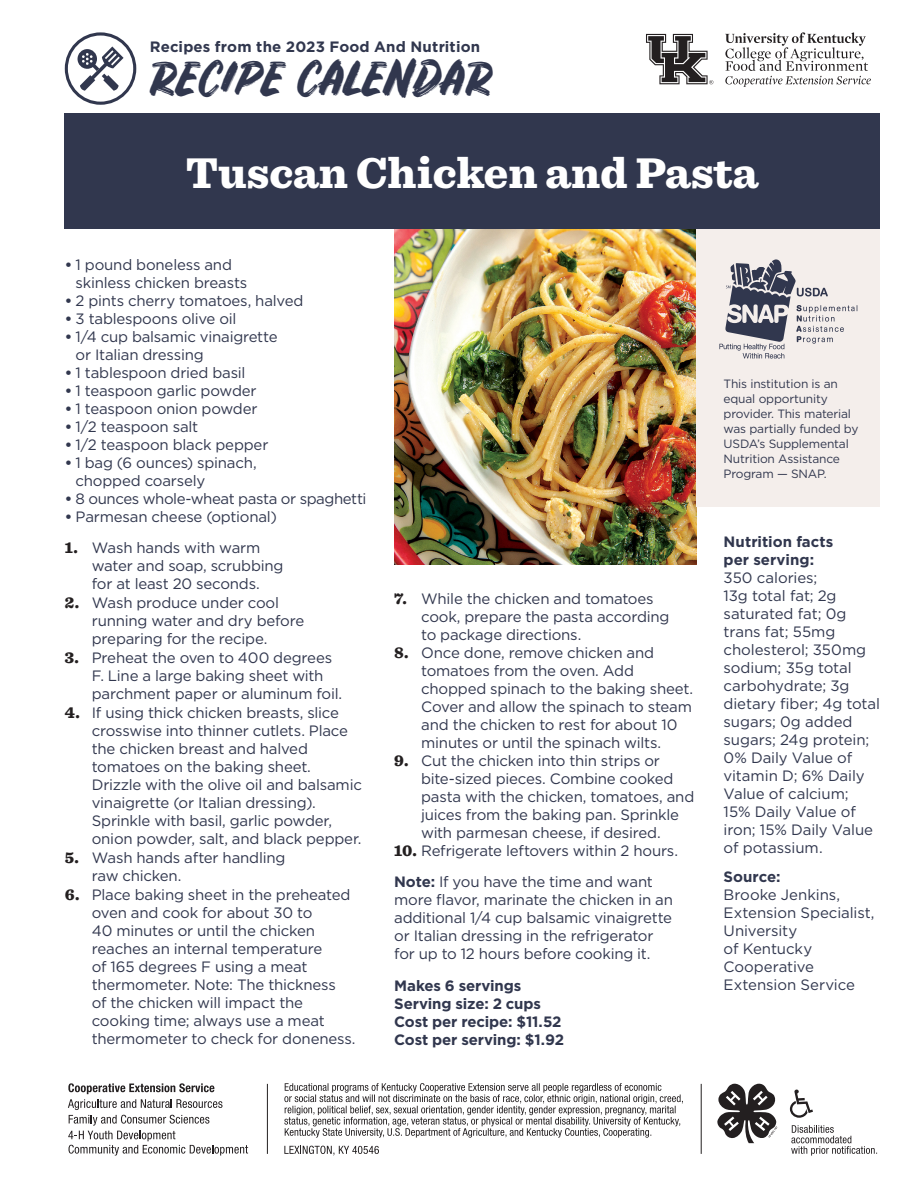
<style>
.page{position:relative;width:918px;height:1188px;background:#fff}
.page>*{position:absolute;margin:0;border:0;box-sizing:border-box;transform-origin:0 0}
.Recipe_name{font:900 45px "Sentinel";color:#fff}
.t1{font:45px "Rustico";letter-spacing:.005em;color:#31374e}
.Nutrition_Facts{font:15px/18px "Gotham";letter-spacing:-.015em;color:#31374e}
.Recipe_Text{font:15px/18px "Gotham";letter-spacing:-.015em;color:#31374e}
.Recipe_Text-2{font:700 15px "Gotham";letter-spacing:-.01em;color:#31374e}
.Recipe_Text-3{font:700 15px "Gotham";letter-spacing:.01em;color:#31374e}
.t2{font:12px/15px "Gotham";letter-spacing:-.015em;color:#31374e}
.s1{font-weight:700}
.s2{font-family:"Sentinel";font-weight:900;font-size:16.5px;color:#231f20}
</style>
<div class="page">
<img style="left:394px;top:229px;width:303px;height:336px">
<svg style="left:65px;top:32px;width:71px;height:73px"></svg>
<div style="left:697px;top:229px;width:183px;height:277px;background:#f4eeeb"></div>
<svg style="left:719px;top:259px;width:139px;height:100px"></svg>
<div style="left:65px;top:113px;width:815px;height:116px;background:#31374e"></div>
<svg style="left:646px;top:34px;width:67px;height:50px"></svg>
<svg style="left:725px;top:32px;width:146px;height:55px"></svg>
<svg style="left:68px;top:1083px;width:180px;height:73px"></svg>
<svg style="left:284px;top:1146px;width:95px;height:10px"></svg>
<svg style="left:791px;top:1125px;width:86px;height:31px"></svg>
<svg style="left:284px;top:1083px;width:399px;height:55px"></svg>
<hr style="left:267px;top:1084px;width:1px;height:70px;background:#231f20">
<hr style="left:701px;top:1084px;width:1px;height:70px;background:#231f20">
<svg style="left:790px;top:1090px;width:23px;height:28px"></svg>
<svg style="left:717px;top:1084px;width:60px;height:59px"></svg>
<p class="Recipe_Text-3" style="left:150px;top:37px;width:332px">Recipes from the 2023 Food And Nutrition</p>
<p class="t1" style="left:150px;top:51px;width:345px">RECIPE CALENDAR</p>
<p class="Recipe_name" style="left:186px;top:137px;width:574px">Tuscan Chicken and Pasta</p>
<p class="Nutrition_Facts" style="left:76px;top:255px;width:173px;text-indent:-11px"><span class="s1">•</span> 1 pound boneless and skinless chicken breasts</p>
<p class="Nutrition_Facts" style="left:65px;top:291px;width:240px"><span class="s1">•</span> 2 pints cherry tomatoes, halved</p>
<p class="Nutrition_Facts" style="left:65px;top:309px;width:173px"><span class="s1">•</span> 3 tablespoons olive oil</p>
<p class="Nutrition_Facts" style="left:76px;top:327px;width:204px;text-indent:-11px"><span class="s1">•</span> 1/4 cup balsamic vinaigrette or Italian dressing</p>
<p class="Nutrition_Facts" style="left:65px;top:363px;width:182px"><span class="s1">•</span> 1 tablespoon dried basil</p>
<p class="Nutrition_Facts" style="left:65px;top:381px;width:193px"><span class="s1">•</span> 1 teaspoon garlic powder</p>
<p class="Nutrition_Facts" style="left:65px;top:399px;width:194px"><span class="s1">•</span> 1 teaspoon onion powder</p>
<p class="Nutrition_Facts" style="left:65px;top:417px;width:135px"><span class="s1">•</span> 1/2 teaspoon salt</p>
<p class="Nutrition_Facts" style="left:65px;top:435px;width:205px"><span class="s1">•</span> 1/2 teaspoon black pepper</p>
<p class="Nutrition_Facts" style="left:76px;top:453px;width:183px;text-indent:-11px"><span class="s1">•</span> 1 bag (6 ounces) spinach, chopped coarsely</p>
<p class="Nutrition_Facts" style="left:65px;top:489px;width:303px"><span class="s1">•</span> 8 ounces whole-wheat pasta or spaghetti</p>
<p class="Nutrition_Facts" style="left:65px;top:507px;width:214px"><span class="s1">•</span> Parmesan cheese (optional)</p>
<p class="Nutrition_Facts" style="left:92px;top:538px;width:193px;text-indent:-27px"><span class="s2">1.</span> Wash hands with warm water and soap, scrubbing for at least 20 seconds.</p>
<p class="Nutrition_Facts" style="left:92px;top:594px;width:214px;text-indent:-27px"><span class="s2">2.</span> Wash produce under cool running water and dry before preparing for the recipe.</p>
<p class="Nutrition_Facts" style="left:92px;top:649px;width:252px;text-indent:-27px"><span class="s2">3.</span> Preheat the oven to 400 degrees<br>F. Line a large baking sheet with parchment paper or aluminum foil.</p>
<p class="Nutrition_Facts" style="left:92px;top:704px;width:272px;text-indent:-27px"><span class="s2">4.</span> If using thick chicken breasts, slice crosswise into thinner cutlets. Place the chicken breast and halved tomatoes on the baking sheet.<br>Drizzle with the olive oil and balsamic vinaigrette (or Italian dressing).<br>Sprinkle with basil, garlic powder, onion powder, salt, and black pepper.</p>
<p class="Nutrition_Facts" style="left:92px;top:849px;width:195px;text-indent:-27px"><span class="s2">5.</span> Wash hands after handling raw chicken.</p>
<p class="Nutrition_Facts" style="left:92px;top:886px;width:265px;text-indent:-27px"><span class="s2">6.</span> Place baking sheet in the preheated oven and cook for about 30 to<br>40 minutes or until the chicken reaches an internal temperature<br>of 165 degrees F using a meat thermometer. Note: The thickness<br>of the chicken will impact the cooking time; always use a meat thermometer to check for doneness.</p>
<p class="Nutrition_Facts" style="left:421px;top:589px;width:250px;text-indent:-27px"><span class="s2">7.</span> While the chicken and tomatoes cook, prepare the pasta according to package directions.</p>
<p class="Nutrition_Facts" style="left:421px;top:643px;width:273px;text-indent:-27px"><span class="s2">8.</span> Once done, remove chicken and tomatoes from the oven. Add chopped spinach to the baking sheet.<br>Cover and allow the spinach to steam and the chicken to rest for about 10 minutes or until the spinach wilts.</p>
<p class="Nutrition_Facts" style="left:421px;top:751px;width:275px;text-indent:-27px"><span class="s2">9.</span> Cut the chicken into thin strips or bite-sized pieces. Combine cooked pasta with the chicken, tomatoes, and juices from the baking pan. Sprinkle with parmesan cheese, if desired.</p>
<p class="Nutrition_Facts" style="left:394px;top:841px;width:285px"><span class="s2">10.</span> Refrigerate leftovers within 2 hours.</p>
<p class="Recipe_Text" style="left:394px;top:873px;width:280px"><span class="s1">Note:</span> If you have the time and want more flavor, marinate the chicken in an additional 1/4 cup balsamic vinaigrette or Italian dressing in the refrigerator for up to 12 hours before cooking it.</p>
<p class="Recipe_Text-2" style="left:394px;top:976px;width:129px">Makes 6 servings</p>
<p class="Recipe_Text-2" style="left:394px;top:994px;width:148px">Serving size: 2 cups</p>
<p class="Recipe_Text-2" style="left:394px;top:1012px;width:169px">Cost per recipe: $11.52</p>
<p class="Recipe_Text-2" style="left:394px;top:1030px;width:171px">Cost per serving: $1.92</p>
<p class="t2" style="left:724px;top:376px;width:136px">This institution is an equal opportunity provider. This material was partially funded by<br>USDA’s Supplemental<br>Nutrition Assistance<br>Program — SNAP.</p>
<p class="Nutrition_Facts" style="left:724px;top:532px;width:158px"><span class="s1">Nutrition facts<br>per serving:<br></span>350 calories;<br>13g total fat; 2g saturated fat; 0g trans fat; 55mg cholesterol; 350mg sodium; 35g total carbohydrate; 3g dietary fiber; 4g total sugars; 0g added sugars; 24g protein;<br>0% Daily Value of vitamin D; 6% Daily<br>Value of calcium;<br>15% Daily Value of iron; 15% Daily Value of potassium.</p>
<p class="Nutrition_Facts" style="left:724px;top:867px;width:152px"><span class="s1">Source:<br></span>Brooke Jenkins,<br>Extension Specialist,<br>University<br>of Kentucky<br>Cooperative<br>Extension Service</p>
</div>
